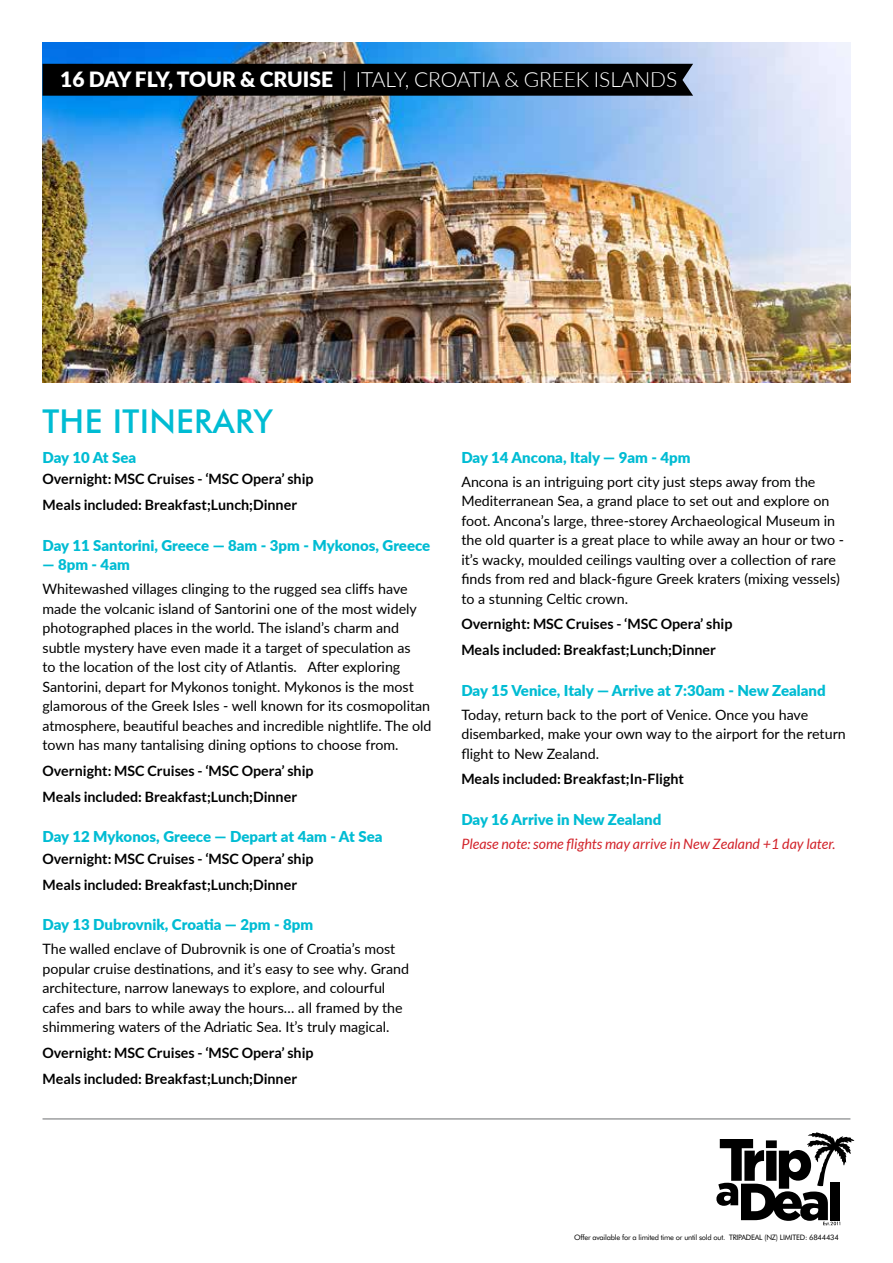
<style>
.page{position:relative;width:893px;height:1263px;background:#fff}
.page>*{position:absolute;margin:0;border:0;box-sizing:border-box;transform-origin:0 0}
.t1{font:500 33px "Futura BT";letter-spacing:.01em;color:#00bcd3}
.t2{font:300 21px "Lato";letter-spacing:-.005em;color:#fff}
.t3{font:900 15px "Lato";color:#00bcd3}
.t4{font:14.25px/19.5px "Lato";color:#000}
.t5{font:700 14.25px/25.8px "Lato";color:#000}
.t6{font:italic 14.25px "Lato";color:#d2232a}
.t7{font:7.5px "Futura BT";letter-spacing:-.03em;color:#000}
.s1{font-weight:900}
</style>
<div class="page">
<svg style="left:716px;top:1132px;width:138px;height:93px"></svg>
<hr style="left:43px;top:1119px;width:807px;height:1px;background:#6d6e71">
<img style="left:43px;top:43px;width:807px;height:340px">
<div style="left:43px;top:64px;width:650px;height:32px;background:#000"></div>
<h2 class="t2" style="left:60px;top:65px;width:619px"><span class="s1">16 DAY FLY, TOUR &amp; CRUISE</span> | ITALY, CROATIA &amp; GREEK ISLANDS</h2>
<h1 class="t1" style="left:43px;top:402px;width:232px">THE ITINERARY</h1>
<p class="t3" style="left:43px;top:446px;width:95px">Day 10 At Sea</p>
<p class="t5" style="left:43px;top:466px;width:273px">Overnight: MSC Cruises - ‘MSC Opera’ ship<br>Meals included: Breakfast;Lunch;Dinner</p>
<p class="t3" style="left:43px;top:534px;width:389px">Day 11 Santorini, Greece — 8am - 3pm - Mykonos, Greece</p>
<p class="t3" style="left:43px;top:554px;width:89px">— 8pm - 4am</p>
<p class="t4" style="left:43px;top:579px;width:391px">Whitewashed villages clinging to the rugged sea cliffs have made the volcanic island of Santorini one of the most widely photographed places in the world. The island’s charm and subtle mystery have even made it a target of speculation as<br>to the location of the lost city of Atlantis. After exploring Santorini, depart for Mykonos tonight. Mykonos is the most glamorous of the Greek Isles - well known for its cosmopolitan atmosphere, beautiful beaches and incredible nightlife. The old town has many tantalising dining options to choose from.</p>
<p class="t5" style="left:43px;top:757px;width:273px">Overnight: MSC Cruises - ‘MSC Opera’ ship<br>Meals included: Breakfast;Lunch;Dinner</p>
<p class="t3" style="left:43px;top:826px;width:341px">Day 12 Mykonos, Greece — Depart at 4am - At Sea</p>
<p class="t5" style="left:43px;top:846px;width:273px">Overnight: MSC Cruises - ‘MSC Opera’ ship<br>Meals included: Breakfast;Lunch;Dinner</p>
<p class="t3" style="left:43px;top:914px;width:272px">Day 13 Dubrovnik, Croatia — 2pm - 8pm</p>
<p class="t4" style="left:43px;top:939px;width:368px">The walled enclave of Dubrovnik is one of Croatia’s most popular cruise destinations, and it’s easy to see why. Grand architecture, narrow laneways to explore, and colourful cafes and bars to while away the hours… all framed by the shimmering waters of the Adriatic Sea. It’s truly magical.</p>
<p class="t5" style="left:43px;top:1040px;width:273px">Overnight: MSC Cruises - ‘MSC Opera’ ship<br>Meals included: Breakfast;Lunch;Dinner</p>
<p class="t3" style="left:461px;top:446px;width:231px">Day 14 Ancona, Italy — 9am - 4pm</p>
<p class="t4" style="left:461px;top:471px;width:384px">Ancona is an intriguing port city just steps away from the Mediterranean Sea, a grand place to set out and explore on foot. Ancona’s large, three-storey Archaeological Museum in the old quarter is a great place to while away an hour or two - it’s wacky, moulded ceilings vaulting over a collection of rare finds from red and black-figure Greek kraters (mixing vessels) to a stunning Celtic crown.</p>
<p class="t5" style="left:461px;top:611px;width:273px">Overnight: MSC Cruises - ‘MSC Opera’ ship<br>Meals included: Breakfast;Lunch;Dinner</p>
<p class="t3" style="left:461px;top:679px;width:366px">Day 15 Venice, Italy — Arrive at 7:30am - New Zealand</p>
<p class="t4" style="left:461px;top:704px;width:386px">Today, return back to the port of Venice. Once you have disembarked, make your own way to the airport for the return flight to New Zealand.</p>
<p class="t5" style="left:461px;top:766px;width:224px">Meals included: Breakfast;In-Flight</p>
<p class="t3" style="left:461px;top:808px;width:202px">Day 16 Arrive in New Zealand</p>
<p class="t6" style="left:461px;top:836px;width:375px">Please note: some flights may arrive in New Zealand +1 day later.</p>
<p class="t7" style="left:574px;top:1232px;width:266px">Offer available for a limited time or until sold out. TRIPADEAL (NZ) LIMITED: 6844434</p>
</div>
